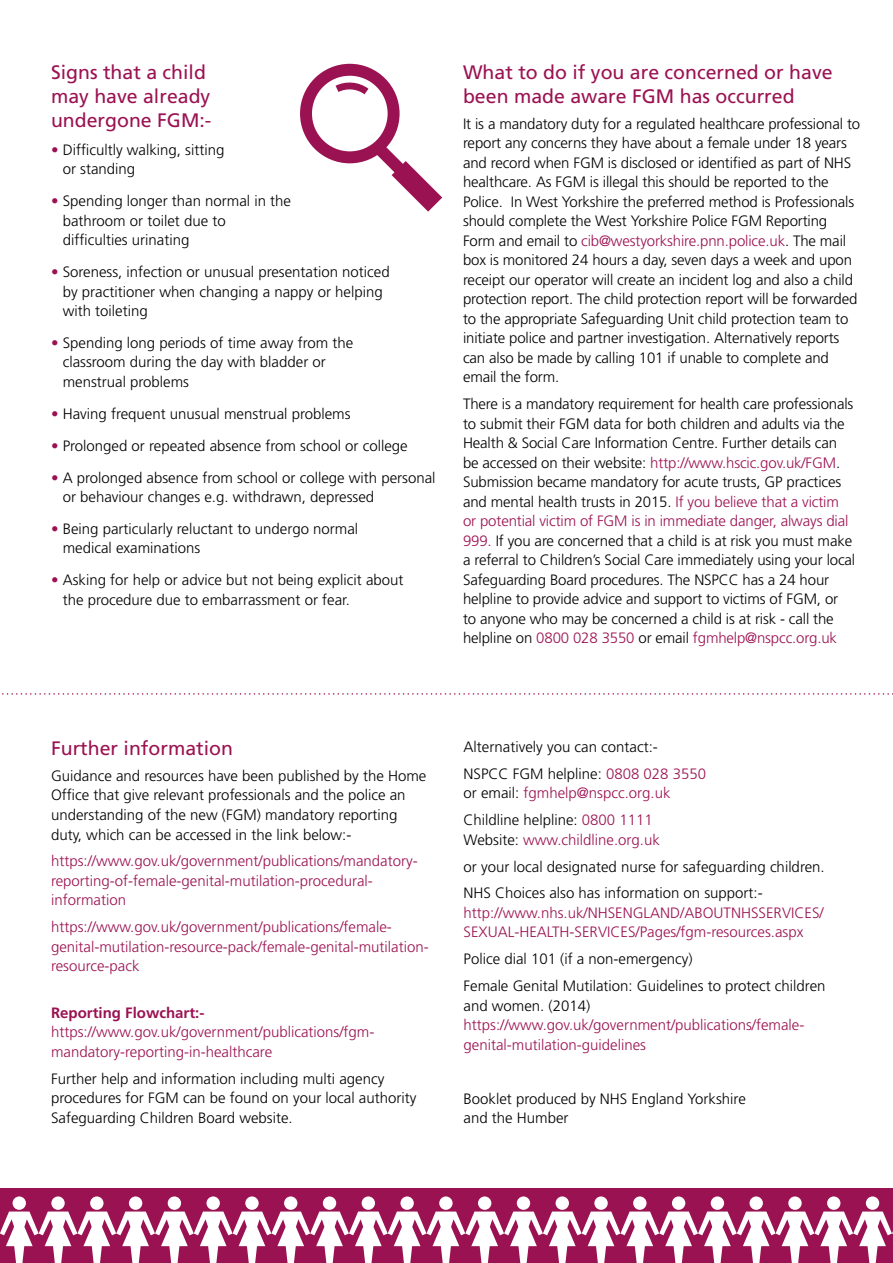
<style>
.page{position:relative;width:893px;height:1263px;background:#fff}
.page>*{position:absolute;margin:0;border:0;box-sizing:border-box;transform-origin:0 0}
.Heading{font:19.5px/24px "Frutiger";color:#9b1252}
.body{font:300 15px/19.5px "Frutiger";letter-spacing:-.01em;color:#000}
.body-2{font:300 15px/19.5px "Frutiger";color:#9b1252}
.s1{color:#9b1252}
.s2{font-weight:700}
.s3{color:#000}
</style>
<div class="page">
<div style="left:0;top:1188px;width:893px;height:75px;background:#9b1252"></div>
<div style="left:13px;top:1196px;width:13px;height:14px;background:#fff;border-radius:50%"></div>
<div style="left:51px;top:1196px;width:14px;height:14px;background:#fff;border-radius:50%"></div>
<div style="left:90px;top:1196px;width:14px;height:14px;background:#fff;border-radius:50%"></div>
<div style="left:129px;top:1196px;width:13px;height:14px;background:#fff;border-radius:50%"></div>
<div style="left:168px;top:1196px;width:13px;height:14px;background:#fff;border-radius:50%"></div>
<div style="left:206px;top:1196px;width:14px;height:14px;background:#fff;border-radius:50%"></div>
<div style="left:245px;top:1196px;width:14px;height:14px;background:#fff;border-radius:50%"></div>
<div style="left:284px;top:1196px;width:13px;height:14px;background:#fff;border-radius:50%"></div>
<div style="left:323px;top:1196px;width:13px;height:14px;background:#fff;border-radius:50%"></div>
<div style="left:362px;top:1196px;width:13px;height:14px;background:#fff;border-radius:50%"></div>
<div style="left:400px;top:1196px;width:14px;height:14px;background:#fff;border-radius:50%"></div>
<div style="left:439px;top:1196px;width:14px;height:14px;background:#fff;border-radius:50%"></div>
<div style="left:478px;top:1196px;width:13px;height:14px;background:#fff;border-radius:50%"></div>
<div style="left:517px;top:1196px;width:13px;height:14px;background:#fff;border-radius:50%"></div>
<div style="left:556px;top:1196px;width:13px;height:14px;background:#fff;border-radius:50%"></div>
<div style="left:594px;top:1196px;width:14px;height:14px;background:#fff;border-radius:50%"></div>
<div style="left:633px;top:1196px;width:13px;height:14px;background:#fff;border-radius:50%"></div>
<div style="left:672px;top:1196px;width:13px;height:14px;background:#fff;border-radius:50%"></div>
<div style="left:711px;top:1196px;width:13px;height:14px;background:#fff;border-radius:50%"></div>
<div style="left:749px;top:1196px;width:14px;height:14px;background:#fff;border-radius:50%"></div>
<div style="left:788px;top:1196px;width:14px;height:14px;background:#fff;border-radius:50%"></div>
<div style="left:827px;top:1196px;width:13px;height:14px;background:#fff;border-radius:50%"></div>
<div style="left:866px;top:1196px;width:13px;height:14px;background:#fff;border-radius:50%"></div>
<svg style="left:0;top:1211px;width:893px;height:52px"></svg>
<svg style="left:2px;top:693px;width:891px;height:2px"></svg>
<div style="left:300px;top:64px;width:100px;height:99px;border:12px solid #9b1252;border-radius:50%"></div>
<svg style="left:359px;top:129px;width:84px;height:83px"></svg>
<svg style="left:335px;top:84px;width:41px;height:11px"></svg>
<p class="Heading" style="left:51px;top:60px;width:162px">Signs that a child may have already undergone FGM:-</p>
<p class="body" style="left:63px;top:140px;width:163px;text-indent:-12px"><span class="s1">•</span> Difficultly walking, sitting or standing</p>
<p class="body" style="left:63px;top:191px;width:230px;text-indent:-12px"><span class="s1">•</span> Spending longer than normal in the bathroom or toilet due to difficulties urinating</p>
<p class="body" style="left:63px;top:262px;width:329px;text-indent:-12px"><span class="s1">•</span> Soreness, infection or unusual presentation noticed by practitioner when changing a nappy or helping with toileting</p>
<p class="body" style="left:63px;top:333px;width:292px;text-indent:-12px"><span class="s1">•</span> Spending long periods of time away from the classroom during the day with bladder or menstrual problems</p>
<p class="body" style="left:51px;top:404px;width:301px"><span class="s1">•</span> Having frequent unusual menstrual problems</p>
<p class="body" style="left:51px;top:436px;width:358px"><span class="s1">•</span> Prolonged or repeated absence from school or college</p>
<p class="body" style="left:63px;top:467px;width:374px;text-indent:-12px"><span class="s1">•</span> A prolonged absence from school or college with personal or behaviour changes e.g. withdrawn, depressed</p>
<p class="body" style="left:63px;top:519px;width:297px;text-indent:-12px"><span class="s1">•</span> Being particularly reluctant to undergo normal medical examinations</p>
<p class="body" style="left:63px;top:570px;width:342px;text-indent:-12px"><span class="s1">•</span> Asking for help or advice but not being explicit about the procedure due to embarrassment or fear.</p>
<p class="Heading" style="left:463px;top:60px;width:371px">What to do if you are concerned or have been made aware FGM has occurred</p>
<p class="body" style="left:463px;top:114px;width:399px">It is a mandatory duty for a regulated healthcare professional to report any concerns they have about a female under 18 years and record when FGM is disclosed or identified as part of NHS healthcare. As FGM is illegal this should be reported to the Police. In West Yorkshire the preferred method is Professionals should complete the West Yorkshire Police FGM Reporting Form and email to <span class="s1">cib@westyorkshire.pnn.police.uk</span>. The mail box is monitored 24 hours a day, seven days a week and upon receipt our operator will create an incident log and also a child protection report. The child protection report will be forwarded to the appropriate Safeguarding Unit child protection team to initiate police and partner investigation. Alternatively reports can also be made by calling 101 if unable to complete and email the form.</p>
<p class="body" style="left:463px;top:394px;width:394px">There is a mandatory requirement for health care professionals to submit their FGM data for both children and adults via the Health &amp; Social Care Information Centre. Further details can be accessed on their website: <span class="s1">http://www.hscic.gov.uk/FGM</span>.<br>Submission became mandatory for acute trusts, GP practices and mental health trusts in 2015. <span class="s1">If you believe that a victim or potential victim of FGM is in immediate danger, always dial 999.</span> If you are concerned that a child is at risk you must make a referral to Children’s Social Care immediately using your local Safeguarding Board procedures. The NSPCC has a 24 hour helpline to provide advice and support to victims of FGM, or<br>to anyone who may be concerned a child is at risk - call the helpline on <span class="s1">0800 028 3550</span> or email <span class="s1">fgmhelp@nspcc.org.uk</span></p>
<p class="Heading" style="left:51px;top:736px;width:184px">Further information</p>
<p class="body" style="left:51px;top:766px;width:377px">Guidance and resources have been published by the Home Office that give relevant professionals and the police an understanding of the new (FGM) mandatory reporting duty, which can be accessed in the link below:-</p>
<p class="body-2" style="left:51px;top:851px;width:368px">https://www.gov.uk/government/publications/mandatory&shy;reporting-of-female-genital-mutilation-procedural&shy;information</p>
<p class="body-2" style="left:51px;top:917px;width:379px">https://www.gov.uk/government/publications/female&shy;genital-mutilation-resource-pack/female-genital-mutilation&shy;resource-pack</p>
<p class="body-2" style="left:51px;top:1003px;width:325px"><span class="s2">Reporting Flowchart:- </span>https://www.gov.uk/government/publications/fgm&shy;mandatory-reporting-in-healthcare</p>
<p class="body" style="left:51px;top:1069px;width:367px">Further help and information including multi agency procedures for FGM can be found on your local authority<br>Safeguarding Children Board website.</p>
<p class="body" style="left:463px;top:737px;width:196px">Alternatively you can contact:-</p>
<p class="body-2" style="left:463px;top:764px;width:244px"><span class="s3">NSPCC FGM helpline:</span> 0808 028 3550 <span class="s3">or email:</span> fgmhelp@nspcc.org.uk</p>
<p class="body-2" style="left:463px;top:810px;width:198px"><span class="s3">Childline helpline:</span> 0800 1111<br><span class="s3">Website:</span> www.childline.org.uk</p>
<p class="body" style="left:463px;top:856px;width:363px">or your local designated nurse for safeguarding children.</p>
<p class="body-2" style="left:463px;top:883px;width:362px"><span class="s3">NHS Choices also has information on support:- </span>http://www.nhs.uk/NHSENGLAND/ABOUTNHSSERVICES/<br>SEXUAL-HEALTH-SERVICES/Pages/fgm-resources.aspx</p>
<p class="body" style="left:463px;top:949px;width:231px">Police dial 101 (if a non-emergency)</p>
<p class="body-2" style="left:463px;top:976px;width:363px"><span class="s3">Female Genital Mutilation: Guidelines to protect children and women. (2014) </span>https://www.gov.uk/government/publications/female&shy;genital-mutilation-guidelines</p>
<p class="body" style="left:463px;top:1089px;width:284px">Booklet produced by NHS England Yorkshire and the Humber</p>
</div>
